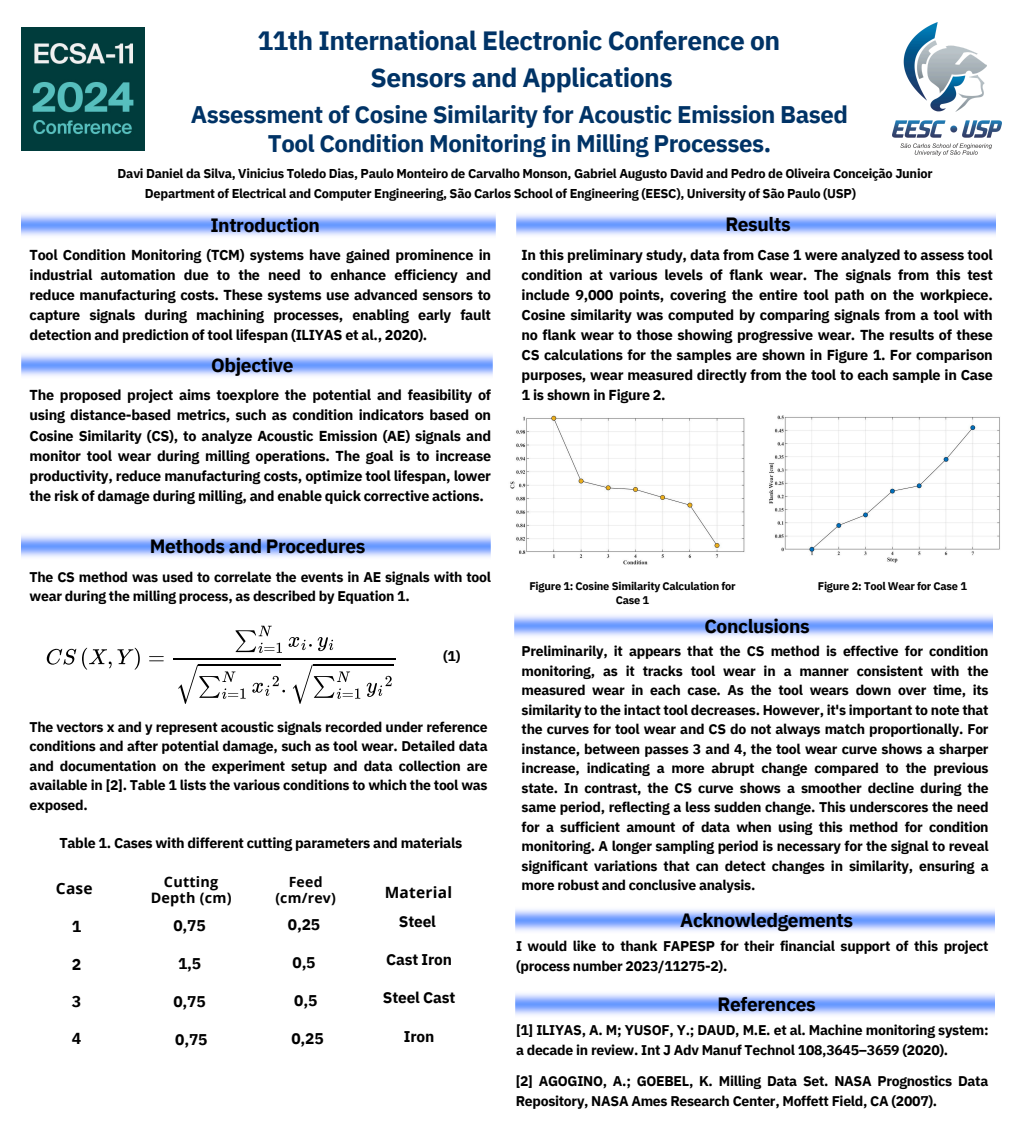
<style>
.page{position:relative;width:1021px;height:1134px;background:#fff}
.page>*{position:absolute;margin:0;border:0;box-sizing:border-box;transform-origin:0 0}
.t1{font:700 26.4px/36.9px "IBM Plex Sans";letter-spacing:-.02em;color:#036;text-align:center}
.t2{font:700 24px/28.8px "IBM Plex Sans";letter-spacing:-.02em;color:#036;text-align:center}
.t3{font:700 19.2px "IBM Plex Sans";letter-spacing:-.02em;color:#000}
.t4{font:700 15.88px "IBM Plex Sans";color:#000}
.t5{font:700 15.52px "IBM Plex Sans";letter-spacing:-.01em;color:#000}
.t6{font:700 15.52px "Open Sans";letter-spacing:.015em;color:#000}
.t7{font:700 14.4px/20.1px "IBM Plex Sans";letter-spacing:-.02em;color:#000;text-align:justify}
.t8{font:700 14.36px/16.3px "Open Sans";letter-spacing:.015em;color:#000;text-align:center}
.t9{font:700 14.28px "IBM Plex Sans";letter-spacing:-.02em;color:#000}
.t10{font:700 14.04px/19.5px "IBM Plex Sans";letter-spacing:-.02em;color:#000}
.t11{font:700 14.04px/16.2px "Open Sans";letter-spacing:.015em;color:#000;text-align:center}
.t12{font:700 12.8px "IBM Plex Sans";letter-spacing:-.02em;color:#000}
.t13{font:700 11.08px/13.2px "IBM Plex Sans";letter-spacing:-.02em;color:#000;text-align:center}
</style>
<div class="page">
<img style="left:22px;top:214px;width:473px;height:22px">
<img style="left:22px;top:535px;width:469px;height:22px">
<img style="left:22px;top:354px;width:470px;height:22px">
<img style="left:516px;top:214px;width:480px;height:21px">
<img style="left:22px;top:27px;width:123px;height:124px">
<img style="left:892px;top:23px;width:109px;height:132px">
<svg style="left:47px;top:649px;width:29px;height:16px"></svg>
<svg style="left:82px;top:648px;width:58px;height:22px"></svg>
<svg style="left:149px;top:656px;width:15px;height:5px"></svg>
<svg style="left:236px;top:626px;width:46px;height:27px"></svg>
<svg style="left:289px;top:637px;width:23px;height:13px"></svg>
<svg style="left:318px;top:637px;width:15px;height:14px"></svg>
<svg style="left:178px;top:665px;width:68px;height:39px"></svg>
<hr style="left:198px;top:665px;width:83px;height:1px;background:#000">
<svg style="left:252px;top:676px;width:33px;height:20px"></svg>
<svg style="left:367px;top:676px;width:25px;height:21px"></svg>
<svg style="left:293px;top:665px;width:67px;height:39px"></svg>
<hr style="left:313px;top:665px;width:80px;height:1px;background:#000">
<hr style="left:174px;top:658px;width:222px;height:1px;background:#000">
<img style="left:510px;top:415px;width:235px;height:150px">
<img style="left:769px;top:415px;width:231px;height:148px">
<img style="left:514px;top:615px;width:478px;height:21px">
<img style="left:516px;top:909px;width:478px;height:22px">
<img style="left:516px;top:993px;width:478px;height:22px">
<h3 class="t1" style="left:257px;top:22px;width:524px">11th International Electronic Conference on<br>Sensors and Applications</h3>
<p class="t2" style="left:191px;top:100px;width:659px">Assessment of Cosine Similarity for Acoustic Emission Based<br>Tool Condition Monitoring in Milling Processes.</p>
<h2 class="t12" style="left:118px;top:165px;width:816px">Davi Daniel da Silva, Vinicius Toledo Dias, Paulo Monteiro de Carvalho Monson, Gabriel Augusto David and Pedro de Oliveira Conceição Junior</h2>
<h3 class="t12" style="left:145px;top:185px;width:713px">Department of Electrical and Computer Engineering, São Carlos School of Engineering (EESC), University of São Paulo (USP)</h3>
<h2 class="t3" style="left:210px;top:212px;width:111px">Introduction</h2>
<p class="t7" style="left:30px;top:244px;width:463px">Tool Condition Monitoring (TCM) systems have gained prominence in industrial automation due to the need to enhance efficiency and reduce manufacturing costs. These systems use advanced sensors to capture signals during machining processes, enabling early fault detection and prediction of tool lifespan (ILIYAS et al., 2020).</p>
<p class="t3" style="left:211px;top:353px;width:84px">Objective</p>
<h2 class="t7" style="left:30px;top:385px;width:463px">The proposed project aims toexplore the potential and feasibility of using distance-based metrics, such as condition indicators based on Cosine Similarity (CS), to analyze Acoustic Emission (AE) signals and monitor tool wear during milling operations. The goal is to increase productivity, reduce manufacturing costs, optimize tool lifespan, lower the risk of damage during milling, and enable quick corrective actions.</h2>
<h3 class="t3" style="left:150px;top:533px;width:217px">Methods and Procedures</h3>
<h3 class="t10" style="left:30px;top:567px;width:463px">The CS method was used to correlate the events in AE signals with tool wear during the milling process, as described by Equation 1.</h3>
<h3 class="t10" style="left:443px;top:646px;width:19px">(1)</h3>
<h3 class="t10" style="left:30px;top:717px;width:460px;text-align:justify">The vectors x and y represent acoustic signals recorded under reference conditions and after potential damage, such as tool wear. Detailed data and documentation on the experiment setup and data collection are available in [2]. Table 1 lists the various conditions to which the tool was exposed.</h3>
<h3 class="t9" style="left:59px;top:833px;width:404px">Table 1. Cases with different cutting parameters and materials</h3>
<p class="t11" style="left:275px;top:873px;width:62px">Feed (cm/rev)</p>
<p class="t5" style="left:288px;top:914px;width:34px">0,25</p>
<p class="t5" style="left:293px;top:952px;width:25px">0,5</p>
<p class="t5" style="left:294px;top:991px;width:25px">0,5</p>
<p class="t5" style="left:291px;top:1029px;width:34px">0,25</p>
<h3 class="t6" style="left:56px;top:878px;width:38px">Case</h3>
<p class="t8" style="left:151px;top:873px;width:82px">Cutting<br>Depth (cm)</p>
<p class="t5" style="left:173px;top:915px;width:34px">0,75</p>
<p class="t5" style="left:178px;top:953px;width:25px">1,5</p>
<p class="t5" style="left:173px;top:991px;width:34px">0,75</p>
<p class="t5" style="left:175px;top:1029px;width:34px">0,75</p>
<p class="t6" style="left:385px;top:881px;width:69px">Material</p>
<p class="t4" style="left:72px;top:916px;width:11px">1</p>
<h3 class="t5" style="left:399px;top:911px;width:39px">Steel</h3>
<h3 class="t5" style="left:386px;top:949px;width:67px">Cast Iron</h3>
<h3 class="t5" style="left:383px;top:988px;width:74px">Steel Cast</h3>
<h3 class="t5" style="left:404px;top:1026px;width:32px">Iron</h3>
<h3 class="t4" style="left:72px;top:953px;width:11px">2</h3>
<h3 class="t4" style="left:72px;top:991px;width:11px">3</h3>
<p class="t4" style="left:72px;top:1027px;width:11px">4</p>
<p class="t3" style="left:725px;top:212px;width:67px">Results</p>
<h2 class="t7" style="left:522px;top:244px;width:473px">In this preliminary study, data from Case 1 were analyzed to assess tool condition at various levels of flank wear. The signals from this test include 9,000 points, covering the entire tool path on the workpiece.<br>Cosine similarity was computed by comparing signals from a tool with no flank wear to those showing progressive wear. The results of these CS calculations for the samples are shown in Figure 1. For comparison purposes, wear measured directly from the tool to each sample in Case 1 is shown in Figure 2.</h2>
<h3 class="t13" style="left:529px;top:580px;width:208px">Figure 1: Cosine Similarity Calculation for<br>Case 1</h3>
<p class="t13" style="left:818px;top:579px;width:151px">Figure 2: Tool Wear for Case 1</p>
<p class="t3" style="left:704px;top:613px;width:107px">Conclusions</p>
<p class="t10" style="left:522px;top:641px;width:468px;text-align:justify">Preliminarily, it appears that the CS method is effective for condition monitoring, as it tracks tool wear in a manner consistent with the measured wear in each case. As the tool wears down over time, its similarity to the intact tool decreases. However, it's important to note that the curves for tool wear and CS do not always match proportionally. For instance, between passes 3 and 4, the tool wear curve shows a sharper increase, indicating a more abrupt change compared to the previous state. In contrast, the CS curve shows a smoother decline during the same period, reflecting a less sudden change. This underscores the need for a sufficient amount of data when using this method for condition monitoring. A longer sampling period is necessary for the signal to reveal significant variations that can detect changes in similarity, ensuring a more robust and conclusive analysis.</p>
<h2 class="t3" style="left:680px;top:907px;width:174px">Acknowledgements</h2>
<h3 class="t10" style="left:516px;top:936px;width:474px">I would like to thank FAPESP for their financial support of this project (process number 2023/11275-2).</h3>
<h2 class="t3" style="left:718px;top:991px;width:100px">References</h2>
<h3 class="t10" style="left:516px;top:1020px;width:474px">[1] ILIYAS, A. M; YUSOF, Y.; DAUD, M.E. et al. Machine monitoring system: a decade in review. Int J Adv Manuf Technol 108,3645–3659 (2020).</h3>
<p class="t10" style="left:516px;top:1071px;width:474px">[2] AGOGINO, A.; GOEBEL, K. Milling Data Set. NASA Prognostics Data<br>Repository, NASA Ames Research Center, Moffett Field, CA (2007).</p>
</div>
